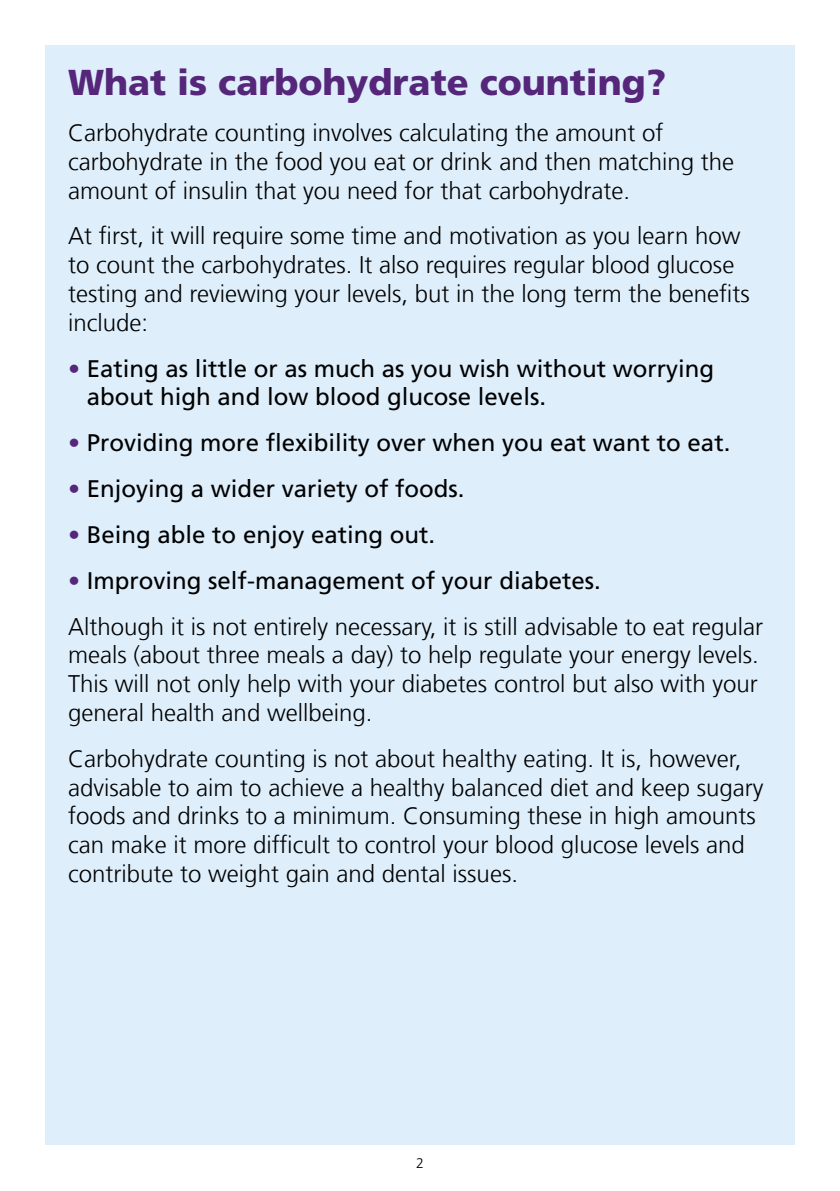
<style>
.page{position:relative;width:840px;height:1191px;background:#fff}
.page>*{position:absolute;margin:0;border:0;box-sizing:border-box;transform-origin:0 0}
.t1{font:900 36px "Frutiger LT Com";color:#552679}
.t2{font:300 24px/28.8px "Frutiger LT Com";color:#000}
.t3{font:24px/28.8px "Frutiger LT Com";color:#000}
.t4{font:300 14px "Frutiger LT Com";color:#000}
.s1{font-weight:300;color:#552679}
.s2{color:#552679}
.s3{font-weight:400}
</style>
<div class="page">
<div style="left:45px;top:45px;width:749px;height:1100px;background:#deeefb"></div>
<h1 class="t1" style="left:68px;top:61px;width:599px">What is carbohydrate counting?</h1>
<p class="t2" style="left:68px;top:118px;width:667px">Carbohydrate counting involves calculating the amount of carbohydrate in the food you eat or drink and then matching the amount of insulin that you need for that carbohydrate.</p>
<p class="t2" style="left:68px;top:222px;width:683px">At first, it will require some time and motivation as you learn how to count the carbohydrates. It also requires regular blood glucose testing and reviewing your levels, but in the long term the benefits include:</p>
<p class="t3" style="left:87px;top:354px;width:628px;text-indent:-19px"><span class="s1">•</span> Eating as little or as much as you wish without worrying about high and low blood glucose levels.</p>
<p class="t3" style="left:68px;top:428px;width:663px"><span class="s1">•</span> Providing more flexibility over when you eat want to eat.</p>
<p class="t3" style="left:68px;top:474px;width:398px"><span class="s1">•</span> Enjoying a wider variety of foods.</p>
<p class="t3" style="left:68px;top:520px;width:368px"><span class="s1">•</span> Being able to enjoy eating out.</p>
<p class="t2" style="left:68px;top:558px;width:696px;line-height:45.8px"><span class="s2">•</span> <span class="s3">Improving self-management of your diabetes.<br></span>Although it is not entirely necessary, it is still advisable to eat regular</p>
<p class="t2" style="left:68px;top:641px;width:691px;text-align:justify">meals (about three meals a day) to help regulate your energy levels.<br>This will not only help with your diabetes control but also with your general health and wellbeing.</p>
<p class="t2" style="left:68px;top:744px;width:696px">Carbohydrate counting is not about healthy eating. It is, however, advisable to aim to achieve a healthy balanced diet and keep sugary foods and drinks to a minimum. Consuming these in high amounts can make it more difficult to control your blood glucose levels and contribute to weight gain and dental issues.</p>
<p class="t4" style="left:416px;top:1155px;width:9px">2</p>
</div>
